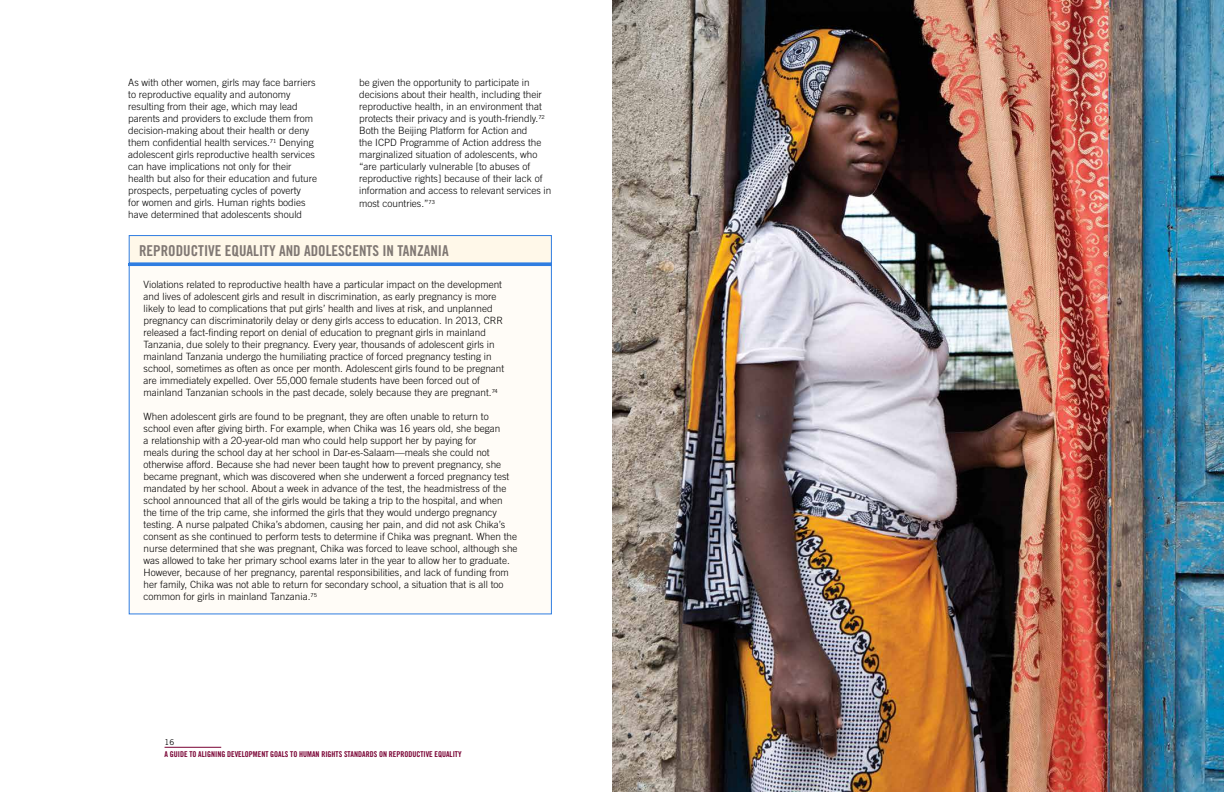
<style>
.page{position:relative;width:1224px;height:792px;background:#fff}
.page>*{position:absolute;margin:0;border:0;box-sizing:border-box;transform-origin:0 0}
.t1{font:15px "Trade Gothic LT Std Bd Cn 20";color:#7f7773}
.t2{font:300 10px/12px "Trade Gothic LT Std";color:#000}
.t3{font:8px "Trade Gothic LT Std Bd Cn 20";color:#780032}
.t4{font:8px "Trade Gothic";color:#000}
</style>
<div class="page">
<hr style="left:165px;top:747px;width:56px;height:1px;background:#780032">
<img style="left:612px;top:0;width:612px;height:792px">
<div style="left:129px;top:235px;width:423px;height:28px;background:#fff8e9;border:1px solid #2f7de1"></div>
<div style="left:129px;top:265px;width:423px;height:349px;background:#fffcf7"></div>
<hr style="left:129px;top:263px;width:423px;height:3px;background:#2f7de1">
<p class="t2" style="left:128px;top:76px;width:190px">As with other women, girls may face barriers to reproductive equality and autonomy resulting from their age, which may lead parents and providers to exclude them from decision-making about their health or deny them confidential health services.<sup>71</sup> Denying adolescent girls reproductive health services can have implications not only for their health but also for their education and future prospects, perpetuating cycles of poverty<br>for women and girls. Human rights bodies have determined that adolescents should</p>
<p class="t2" style="left:359px;top:76px;width:194px">be given the opportunity to participate in decisions about their health, including their reproductive health, in an environment that protects their privacy and is youth-friendly.<sup>72<br></sup>Both the Beijing Platform for Action and<br>the ICPD Programme of Action address the marginalized situation of adolescents, who “are particularly vulnerable [to abuses of reproductive rights] because of their lack of information and access to relevant services in</p>
<p class="t2" style="left:359px;top:198px;width:78px">most countries.”<sup>73</sup></p>
<h1 class="t1" style="left:139px;top:242px;width:311px">REPRODUCTIVE EQUALITY AND ADOLESCENTS IN TANZANIA</h1>
<p class="t2" style="left:144px;top:278px;width:362px">Violations related to reproductive health have a particular impact on the development and lives of adolescent girls and result in discrimination, as early pregnancy is more likely to lead to complications that put girls’ health and lives at risk, and unplanned pregnancy can discriminatorily delay or deny girls access to education. In 2013, CRR released a fact-finding report on denial of education to pregnant girls in mainland Tanzania, due solely to their pregnancy. Every year, thousands of adolescent girls in mainland Tanzania undergo the humiliating practice of forced pregnancy testing in school, sometimes as often as once per month. Adolescent girls found to be pregnant are immediately expelled. Over 55,000 female students have been forced out of mainland Tanzanian schools in the past decade, solely because they are pregnant.<sup>74</sup></p>
<p class="t2" style="left:144px;top:410px;width:375px">When adolescent girls are found to be pregnant, they are often unable to return to school even after giving birth. For example, when Chika was 16 years old, she began<br>a relationship with a 20-year-old man who could help support her by paying for<br>meals during the school day at her school in Dar-es-Salaam—meals she could not otherwise afford. Because she had never been taught how to prevent pregnancy, she became pregnant, which was discovered when she underwent a forced pregnancy test mandated by her school. About a week in advance of the test, the headmistress of the school announced that all of the girls would be taking a trip to the hospital, and when the time of the trip came, she informed the girls that they would undergo pregnancy testing. A nurse palpated Chika’s abdomen, causing her pain, and did not ask Chika’s consent as she continued to perform tests to determine if Chika was pregnant. When the nurse determined that she was pregnant, Chika was forced to leave school, although she was allowed to take her primary school exams later in the year to allow her to graduate.<br>However, because of her pregnancy, parental responsibilities, and lack of funding from her family, Chika was not able to return for secondary school, a situation that is all too common for girls in mainland Tanzania.<sup>75</sup></p>
<p class="t4" style="left:165px;top:737px;width:11px">16</p>
<p class="t3" style="left:165px;top:749px;width:299px">A GUIDE TO ALIGNING DEVELOPMENT GOALS TO HUMAN RIGHTS STANDARDS ON REPRODUCTIVE EQUALITY</p>
</div>
